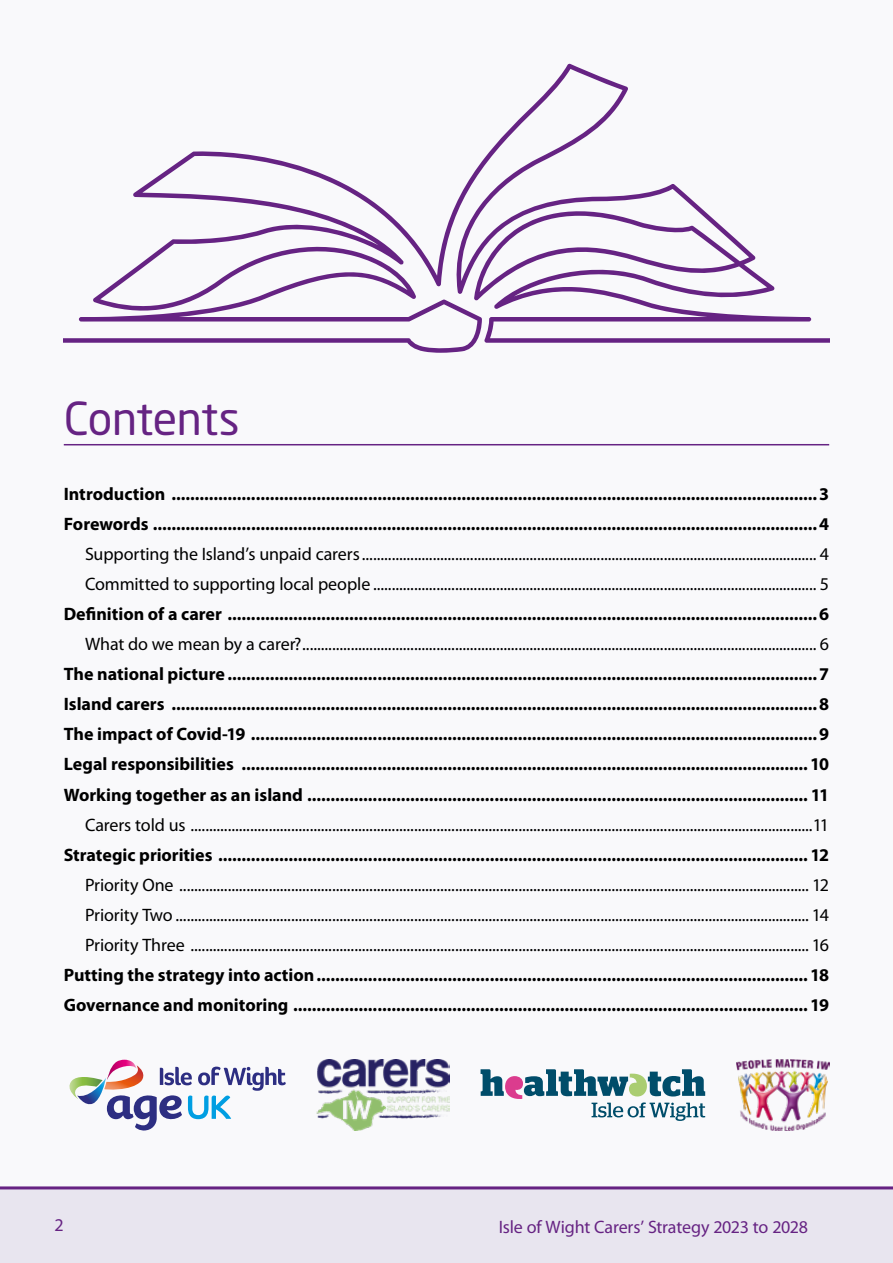
<style>
.page{position:relative;width:893px;height:1263px;background:#f9f9fb}
.page>*{position:absolute;margin:0;border:0;box-sizing:border-box;transform-origin:0 0}
.t1{font:45px "Neo Sans Std";letter-spacing:-.015em;color:#662383}
.t2{font:700 18px/30.2px "Myriad Pro";color:#000}
.t3{font:18px/30.2px "Myriad Pro";letter-spacing:-.005em;color:#000}
.t4{font:18px "Myriad Pro";letter-spacing:-.01em;color:#662383}
</style>
<div class="page">
<div style="left:0;top:1187px;width:893px;height:76px;background:#e8e5ef"></div>
<hr style="left:0;top:1186px;width:893px;height:3px;background:#662383">
<hr style="left:64px;top:444px;width:765px;height:1px;background:#662383">
<svg style="left:64px;top:64px;width:765px;height:289px"></svg>
<img style="left:317px;top:1060px;width:133px;height:70px">
<svg style="left:481px;top:1069px;width:224px;height:52px"></svg>
<img style="left:736px;top:1060px;width:93px;height:70px">
<svg style="left:69px;top:1060px;width:217px;height:70px"></svg>
<h1 class="t1" style="left:64px;top:391px;width:177px">Contents</h1>
<p class="t2" style="left:64px;top:478px;width:767px">Introduction ..........................................................................................................................................3<br>Forewords ..............................................................................................................................................4</p>
<p class="t3" style="left:85px;top:538px;width:746px">Supporting the Island’s unpaid carers.......................................................................................................................... 4<br>Committed to supporting local people ....................................................................................................................... 5</p>
<p class="t2" style="left:64px;top:598px;width:767px">Definition of a carer ..............................................................................................................................6</p>
<p class="t3" style="left:85px;top:629px;width:746px">What do we mean by a carer?.......................................................................................................................................... 6</p>
<p class="t2" style="left:64px;top:658px;width:767px;text-align:justify">The national picture ..............................................................................................................................7<br>Island carers ..........................................................................................................................................8<br>The impact of Covid-19 .........................................................................................................................9<br>Legal responsibilities .........................................................................................................................10<br>Working together as an island ........................................................................................................... 11</p>
<p class="t3" style="left:85px;top:809px;width:746px">Carers told us .......................................................................................................................................................................11</p>
<p class="t2" style="left:64px;top:839px;width:767px">Strategic priorities ..............................................................................................................................12</p>
<p class="t3" style="left:85px;top:869px;width:746px;text-align:justify">Priority One ......................................................................................................................................................................... 12<br>Priority Two .......................................................................................................................................................................... 14<br>Priority Three ...................................................................................................................................................................... 16</p>
<p class="t2" style="left:64px;top:959px;width:767px">Putting the strategy into action.........................................................................................................18<br>Governance and monitoring ..............................................................................................................19</p>
<p class="t4" style="left:55px;top:1214px;width:11px">2</p>
<p class="t4" style="left:499px;top:1215px;width:311px">Isle of Wight Carers’ Strategy 2023 to 2028</p>
</div>
